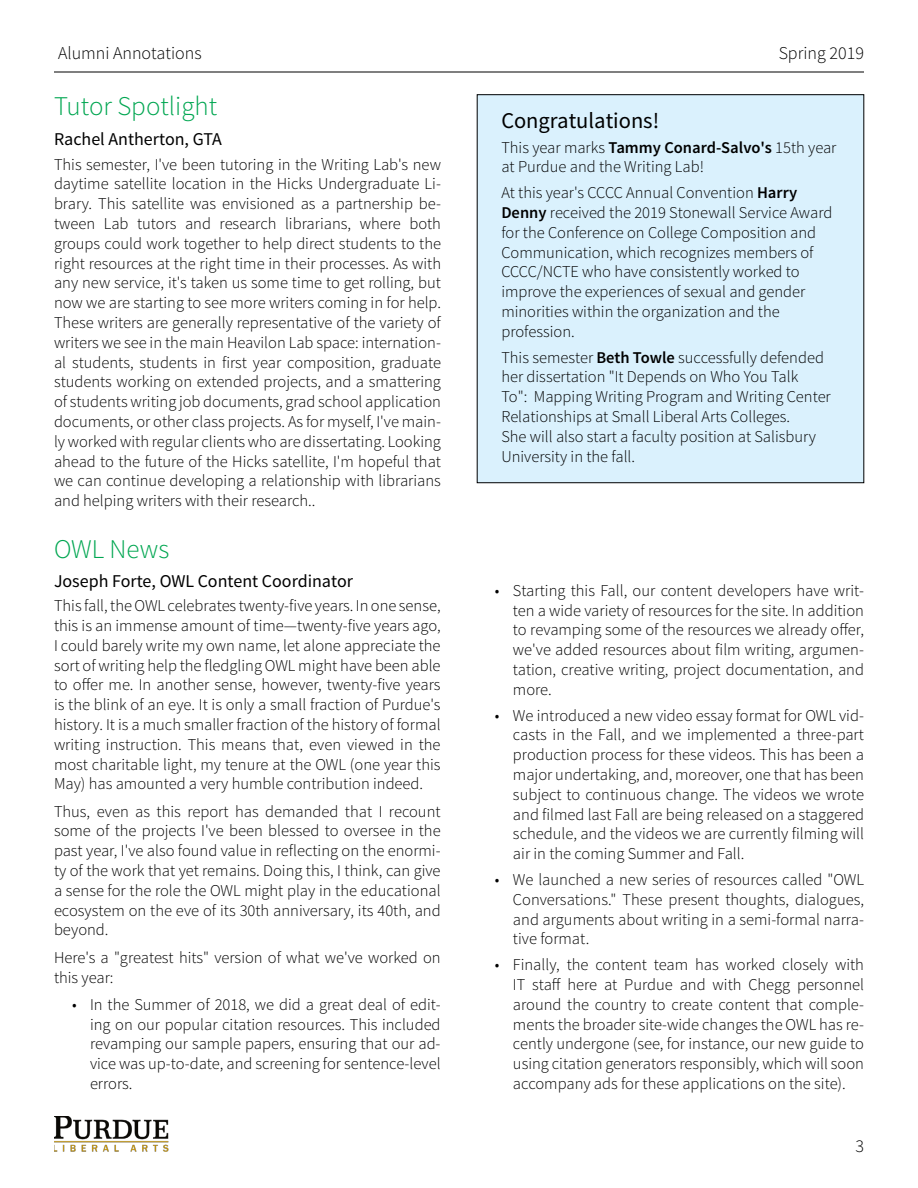
<style>
.page{position:relative;width:918px;height:1188px;background:#fff}
.page>*{position:absolute;margin:0;border:0;box-sizing:border-box;transform-origin:0 0}
.t1{font:300 27px "Source Sans Pro";color:#00a651}
.t2{font:22.5px "Source Sans Pro";color:#000}
.t3{font:18px "Source Sans Pro";color:#000}
.t4{font:300 18px "Source Sans Pro";color:#000}
.t5{font:300 16.5px/19.8px "Source Sans Pro";color:#000;text-align:justify}
.s1{font-weight:600}
</style>
<div class="page">
<hr style="left:54px;top:72px;width:810px;height:1px;background:#000">
<img style="left:54px;top:1116px;width:115px;height:36px">
<div style="left:477px;top:95px;width:387px;height:388px;background:#daf1fd"></div>
<div style="left:477px;top:94px;width:387px;height:389px;border:1px solid #000"></div>
<p class="t4" style="left:58px;top:42px;width:145px">Alumni Annotations</p>
<p class="t4" style="left:779px;top:42px;width:87px">Spring 2019</p>
<h1 class="t1" style="left:54px;top:89px;width:165px">Tutor Spotlight</h1>
<p class="t3" style="left:54px;top:128px;width:169px">Rachel Antherton, GTA</p>
<p class="t5" style="left:54px;top:154px;width:389px">This semester, I've been tutoring in the Writing Lab's new daytime satellite location in the Hicks Undergraduate Li&shy;brary. This satellite was envisioned as a partnership be&shy;tween Lab tutors and research librarians, where both groups could work together to help direct students to the right resources at the right time in their processes. As with any new service, it's taken us some time to get rolling, but now we are starting to see more writers coming in for help.<br>These writers are generally representative of the variety of writers we see in the main Heavilon Lab space: internation&shy;al students, students in first year composition, graduate students working on extended projects, and a smattering of students writing job documents, grad school application documents, or other class projects. As for myself, I've main&shy;ly worked with regular clients who are dissertating. Looking ahead to the future of the Hicks satellite, I'm hopeful that we can continue developing a relationship with librarians and helping writers with their research..</p>
<h1 class="t1" style="left:54px;top:532px;width:117px">OWL News</h1>
<p class="t3" style="left:54px;top:570px;width:301px">Joseph Forte, OWL Content Coordinator</p>
<p class="t5" style="left:54px;top:596px;width:388px">This fall, the OWL celebrates twenty-five years. In one sense, this is an immense amount of time—twenty-five years ago, I could barely write my own name, let alone appreciate the sort of writing help the fledgling OWL might have been able to offer me. In another sense, however, twenty-five years is the blink of an eye. It is only a small fraction of Purdue's history. It is a much smaller fraction of the history of formal writing instruction. This means that, even viewed in the most charitable light, my tenure at the OWL (one year this May) has amounted a very humble contribution indeed.</p>
<p class="t5" style="left:54px;top:801px;width:388px">Thus, even as this report has demanded that I recount some of the projects I've been blessed to oversee in the past year, I've also found value in reflecting on the enormi&shy;ty of the work that yet remains. Doing this, I think, can give a sense for the role the OWL might play in the educational ecosystem on the eve of its 30th anniversary, its 40th, and beyond.</p>
<p class="t5" style="left:54px;top:947px;width:388px">Here's a "greatest hits" version of what we've worked on this year:</p>
<p class="t5" style="left:90px;top:995px;width:352px;text-indent:-18px">• In the Summer of 2018, we did a great deal of edit&shy;ing on our popular citation resources. This included revamping our sample papers, ensuring that our ad&shy;vice was up-to-date, and screening for sentence-level errors.</p>
<h2 class="t2" style="left:501px;top:107px;width:159px">Congratulations!</h2>
<p class="t5" style="left:501px;top:137px;width:337px">This year marks <span class="s1">Tammy Conard-Salvo's</span> 15th year at Purdue and the Writing Lab!</p>
<p class="t5" style="left:501px;top:183px;width:333px;text-align:left">At this year's CCCC Annual Convention <span class="s1">Harry Denny</span> received the 2019 Stonewall Service Award for the Conference on College Composition and Communication, which recognizes members of CCCC/NCTE who have consistently worked to improve the experiences of sexual and gender minorities within the organization and the profession.</p>
<p class="t5" style="left:501px;top:347px;width:331px;text-align:left">This semester <span class="s1">Beth Towle</span> successfully defended her dissertation "It Depends on Who You Talk<br>To": Mapping Writing Program and Writing Center Relationships at Small Liberal Arts Colleges.<br>She will also start a faculty position at Salisbury University in the fall.</p>
<p class="t5" style="left:513px;top:581px;width:353px;text-indent:-18px">• Starting this Fall, our content developers have writ&shy;ten a wide variety of resources for the site. In addition to revamping some of the resources we already offer, we've added resources about film writing, argumen&shy;tation, creative writing, project documentation, and more.</p>
<p class="t5" style="left:513px;top:705px;width:353px;text-indent:-18px">• We introduced a new video essay format for OWL vid&shy;casts in the Fall, and we implemented a three-part production process for these videos. This has been a major undertaking, and, moreover, one that has been subject to continuous change. The videos we wrote and filmed last Fall are being released on a staggered schedule, and the videos we are currently filming will air in the coming Summer and Fall.</p>
<p class="t5" style="left:513px;top:870px;width:353px;text-indent:-18px">• We launched a new series of resources called "OWL Conversations." These present thoughts, dialogues, and arguments about writing in a semi-formal narra&shy;tive format.</p>
<p class="t5" style="left:513px;top:955px;width:353px;text-indent:-18px">• Finally, the content team has worked closely with IT staff here at Purdue and with Chegg personnel around the country to create content that comple&shy;ments the broader site-wide changes the OWL has re&shy;cently undergone (see, for instance, our new guide to using citation generators responsibly, which will soon accompany ads for these applications on the site).</p>
<p class="t4" style="left:855px;top:1135px;width:10px">3</p>
</div>
